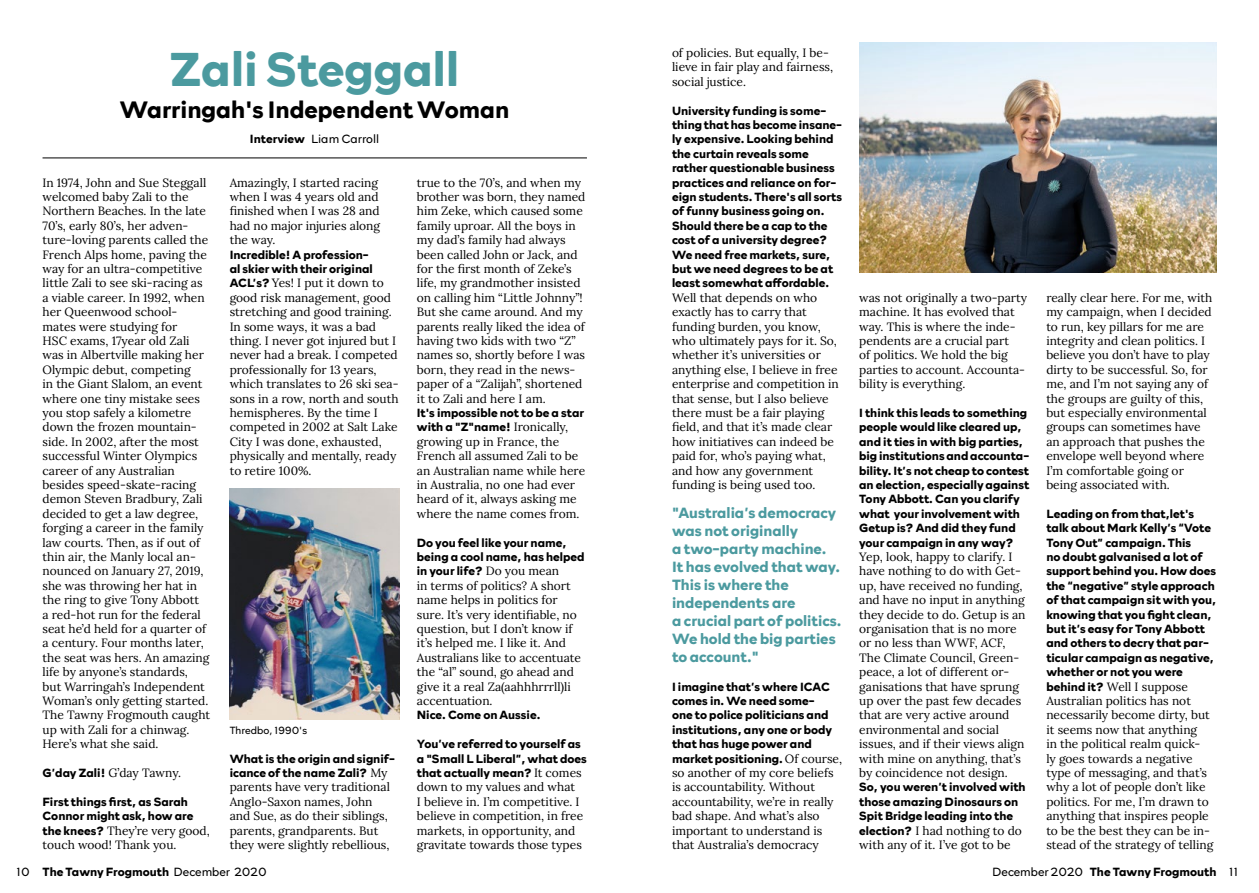
<style>
.page{position:relative;width:1259px;height:893px;background:#fff}
.page>*{position:absolute;margin:0;border:0;box-sizing:border-box;transform-origin:0 0}
.t1{font:700 48px "Rockford Sans";color:#4b9a9f}
.t2{font:700 24px "Rockford Sans";color:#000}
.t3{font:700 15px/18px "Rockford Sans";color:#4b9a9f}
.t4{font:12px/14.4px "Lora";color:#000}
.t5{font:700 12px/14.4px "Rockford Sans";color:#000}
.t6{font:300 12px "Rockford Sans";color:#000}
.t7{font:300 10.5px "Rockford Sans";color:#000}
.s1{font-weight:700}
.s2{font-family:"Rockford Sans";font-weight:700}
.s3{font-family:"Lora";font-weight:400}
.s4{font-weight:300}
</style>
<div class="page">
<hr style="left:43px;top:158px;width:544px;height:1px;background:#000">
<img style="left:230px;top:489px;width:170px;height:230px">
<img style="left:859px;top:43px;width:357px;height:230px">
<h1 class="t1" style="left:170px;top:34px;width:290px">Zali Steggall</h1>
<h2 class="t2" style="left:120px;top:91px;width:391px">Warringah's Independent Woman</h2>
<p class="t6" style="left:250px;top:130px;width:131px"><span class="s1">Interview</span> Liam Carroll</p>
<p class="t4" style="left:43px;top:174px;width:169px">In 1974, John and Sue Steggall welcomed baby Zali to the<br>Northern Beaches. In the late<br>70’s, early 80’s, her adven&shy;ture-loving parents called the<br>French Alps home, paving the way for an ultra-competitive little Zali to see ski-racing as a viable career. In 1992, when her Queenwood school&shy;mates were studying for<br>HSC exams, 17year old Zali was in Albertville making her<br>Olympic debut, competing<br>in the Giant Slalom, an event where one tiny mistake sees you stop safely a kilometre down the frozen mountain&shy;side. In 2002, after the most successful Winter Olympics career of any Australian besides speed-skate-racing demon Steven Bradbury, Zali decided to get a law degree, forging a career in the family law courts. Then, as if out of thin air, the Manly local an&shy;nounced on January 27, 2019, she was throwing her hat in the ring to give Tony Abbott<br>a red-hot run for the federal seat he’d held for a quarter of a century. Four months later, the seat was hers. An amazing life by anyone’s standards,<br>but Warringah’s Independent<br>Woman’s only getting started.<br>The Tawny Frogmouth caught up with Zali for a chinwag.<br>Here’s what she said.</p>
<p class="t4" style="left:43px;top:765px;width:140px"><span class="s2">G’day Zali!</span> G’day Tawny.</p>
<p class="t5" style="left:43px;top:794px;width:152px">First things first, as Sarah<br>Connor might ask, how are</p>
<p class="t4" style="left:43px;top:822px;width:169px"><span class="s2">the knees?</span> They’re very good, touch wood! Thank you.</p>
<p class="t4" style="left:230px;top:174px;width:152px">Amazingly, I started racing when I was 4 years old and finished when I was 28 and had no major injuries along the way.</p>
<p class="t5" style="left:230px;top:246px;width:145px">Incredible! A profession&shy;al skier with their original</p>
<p class="t4" style="left:230px;top:275px;width:170px"><span class="s2">ACL’s?</span> Yes! I put it down to good risk management, good stretching and good training.<br>In some ways, it was a bad thing. I never got injured but I never had a break. I competed professionally for 13 years, which translates to 26 ski sea&shy;sons in a row, north and south hemispheres. By the time I competed in 2002 at Salt Lake<br>City I was done, exhausted, physically and mentally, ready to retire 100%.</p>
<p class="t7" style="left:230px;top:722px;width:79px">Thredbo, 1990's</p>
<p class="t5" style="left:230px;top:750px;width:167px">What is the origin and signif&shy;icance of the name Zali? <span class="s3">My</span></p>
<p class="t4" style="left:230px;top:779px;width:162px">parents have very traditional<br>Anglo-Saxon names, John and Sue, as do their siblings, parents, grandparents. But they were slightly rebellious,</p>
<p class="t4" style="left:417px;top:174px;width:170px">true to the 70’s, and when my brother was born, they named him Zeke, which caused some family uproar. All the boys in my dad’s family had always been called John or Jack, and for the first month of Zeke’s life, my grandmother insisted on calling him “Little Johnny”!<br>But she came around. And my parents really liked the idea of having two kids with two “Z” names so, shortly before I was born, they read in the news&shy;paper of a “Zalijah”, shortened it to Zali and here I am.</p>
<p class="t5" style="left:417px;top:405px;width:169px">It's impossible not to be a star with a "Z"name! <span class="s3">Ironically,</span></p>
<p class="t4" style="left:417px;top:433px;width:170px">growing up in France, the<br>French all assumed Zali to be an Australian name while here in Australia, no one had ever heard of it, always asking me where the name comes from.</p>
<p class="t5" style="left:417px;top:534px;width:169px">Do you feel like your name, being a cool name, has helped in your life? <span class="s3">Do you mean</span></p>
<p class="t4" style="left:417px;top:577px;width:166px">in terms of politics? A short name helps in politics for sure. It’s very identifiable, no question, but I don’t know if it’s helped me. I like it. And<br>Australians like to accentuate the “al” sound, go ahead and give it a real Za(aahhhrrrll)li accentuation.</p>
<p class="t5" style="left:417px;top:707px;width:125px">Nice. Come on Aussie.</p>
<p class="t5" style="left:417px;top:736px;width:172px">You’ve referred to yourself as a "Small L Liberal”, what does that actually mean? <span class="s3">It comes</span></p>
<p class="t4" style="left:417px;top:779px;width:168px">down to my values and what<br>I believe in. I’m competitive. I believe in competition, in free markets, in opportunity, and gravitate towards those types</p>
<p class="t4" style="left:672px;top:45px;width:163px">of policies. But equally, I be&shy;lieve in fair play and fairness, social justice.</p>
<p class="t5" style="left:672px;top:102px;width:172px">University funding is some&shy;thing that has become insane&shy;ly expensive. Looking behind the curtain reveals some rather questionable business practices and reliance on for&shy;eign students. There's all sorts of funny business going on.<br>Should there be a cap to the cost of a university degree?<br>We need free markets, sure, but we need degrees to be at least somewhat affordable.</p>
<p class="t4" style="left:672px;top:289px;width:168px">Well that depends on who exactly has to carry that funding burden, you know, who ultimately pays for it. So, whether it’s universities or anything else, I believe in free enterprise and competition in that sense, but I also believe there must be a fair playing field, and that it’s made clear how initiatives can indeed be paid for, who’s paying what, and how any government funding is being used too.</p>
<p class="t3" style="left:672px;top:502px;width:171px">"Australia’s democracy was not originally<br>a two-party machine.<br>It has evolved that way.<br>This is where the independents are<br>a crucial part of politics.<br>We hold the big parties to account."</p>
<p class="t5" style="left:672px;top:678px;width:172px">I imagine that’s where ICAC comes in. We need some-<br>one to police politicians and institutions, any one or body that has huge power and market positioning. <span class="s3">Of course,</span></p>
<p class="t4" style="left:672px;top:765px;width:163px">so another of my core beliefs is accountability. Without accountability, we’re in really bad shape. And what’s also important to understand is that Australia’s democracy</p>
<p class="t4" style="left:859px;top:289px;width:170px">was not originally a two-party machine. It has evolved that way. This is where the inde&shy;pendents are a crucial part<br>of politics. We hold the big parties to account. Accounta&shy;bility is everything.</p>
<p class="t5" style="left:859px;top:405px;width:172px">I think this leads to something people would like cleared up, and it ties in with big parties, big institutions and accounta&shy;bility. It’s not cheap to contest an election, especially against<br>Tony Abbott. Can you clarify what your involvement with<br>Getup is? And did they fund your campaign in any way?</p>
<p class="t4" style="left:859px;top:549px;width:168px">Yep, look, happy to clarify. I have nothing to do with Get&shy;up, have received no funding, and have no input in anything they decide to do. Getup is an organisation that is no more or no less than WWF, ACF,<br>The Climate Council, Green&shy;peace, a lot of different or&shy;ganisations that have sprung up over the past few decades that are very active around environmental and social issues, and if their views align with mine on anything, that’s by coincidence not design.</p>
<p class="t5" style="left:859px;top:779px;width:168px">So, you weren’t involved with those amazing Dinosaurs on<br>Spit Bridge leading into the</p>
<p class="t4" style="left:859px;top:822px;width:164px"><span class="s2">election?</span> I had nothing to do with any of it. I’ve got to be</p>
<p class="t4" style="left:1046px;top:289px;width:168px">really clear here. For me, with my campaign, when I decided to run, key pillars for me are integrity and clean politics. I believe you don’t have to play dirty to be successful. So, for me, and I’m not saying any of the groups are guilty of this, but especially environmental groups can sometimes have an approach that pushes the envelope well beyond where<br>I’m comfortable going or being associated with.</p>
<p class="t5" style="left:1046px;top:506px;width:171px">Leading on from that,let's talk about Mark Kelly’s “Vote<br>Tony Out” campaign. This<br>no doubt galvanised a lot of support behind you. How does the “negative” style approach of that campaign sit with you, knowing that you fight clean, but it’s easy for Tony Abbott and others to decry that par&shy;ticular campaign as negative, whether or not you were</p>
<p class="t4" style="left:1046px;top:678px;width:168px"><span class="s2">behind it?</span> Well I suppose<br>Australian politics has not necessarily become dirty, but it seems now that anything<br>in the political realm quick-<br>ly goes towards a negative type of messaging, and that’s why a lot of people don’t like politics. For me, I’m drawn to anything that inspires people to be the best they can be in&shy;stead of the strategy of telling</p>
<p class="t5" style="left:17px;top:864px;width:252px"><span class="s4">10</span> The Tawny Frogmouth <span class="s4">December 2020</span></p>
<p class="t5" style="left:992px;top:864px;width:248px"><span class="s4">December 2020</span> The Tawny Frogmouth <span class="s4">11</span></p>
</div>
